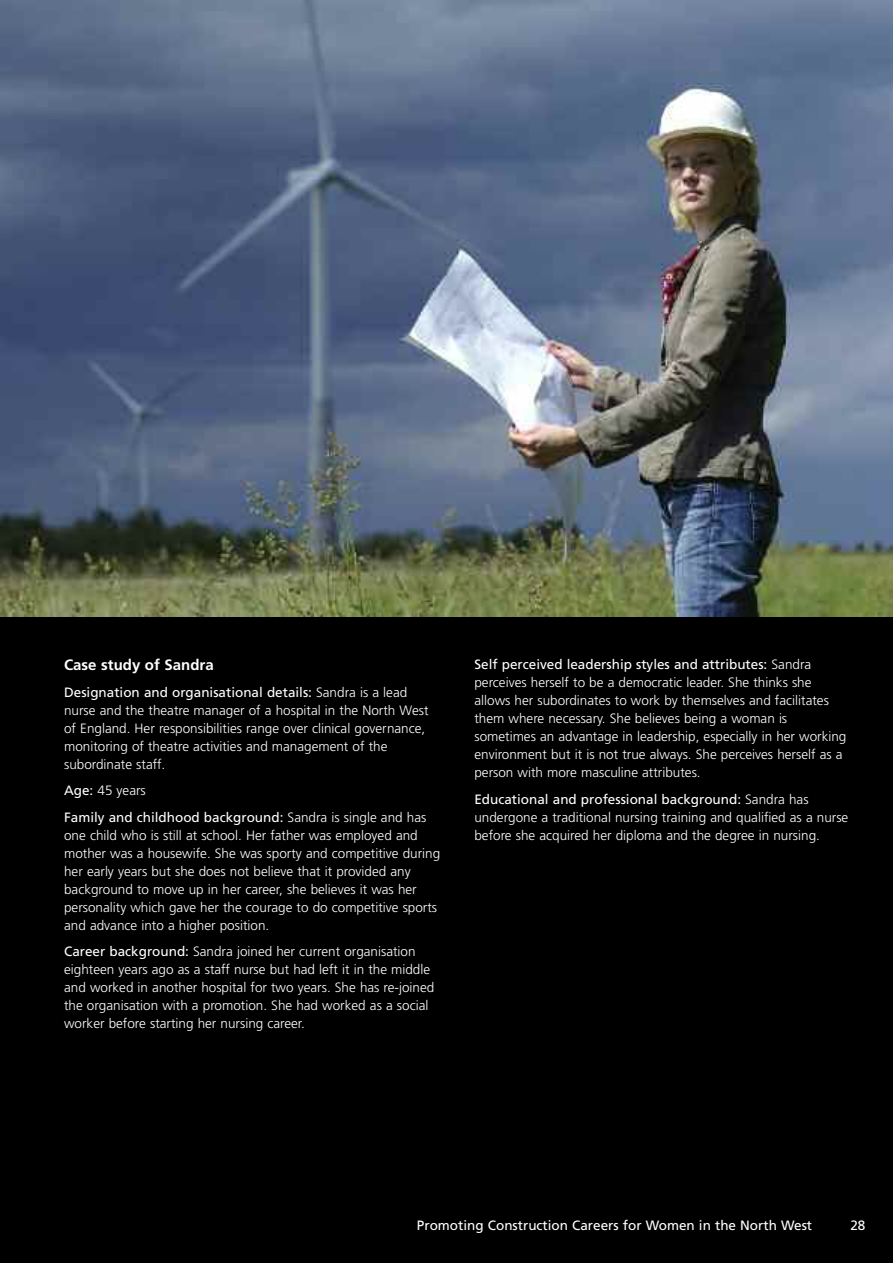
<style>
.page{position:relative;width:893px;height:1263px;background:#000}
.page>*{position:absolute;margin:0;border:0;box-sizing:border-box;transform-origin:0 0}
.t1{font:700 15px "Frutiger";color:#fff}
.t2{font:300 13.5px/18px "Frutiger";color:#fff}
.t3{font:13.5px/26.5px "Frutiger";color:#fff}
.s1{font-weight:400}
.s2{font-weight:300}
</style>
<div class="page">
<img style="left:0;top:0;width:893px;height:617px">
<p class="t1" style="left:64px;top:659px;width:151px">Case study of Sandra</p>
<p class="t2" style="left:64px;top:684px;width:366px"><span class="s1">Designation and organisational details:</span> Sandra is a lead nurse and the theatre manager of a hospital in the North West of England. Her responsibilities range over clinical governance, monitoring of theatre activities and management of the subordinate staff.</p>
<p class="t3" style="left:64px;top:778px;width:364px">Age: <span class="s2">45 years<br></span>Family and childhood background: <span class="s2">Sandra is single and has</span></p>
<p class="t2" style="left:64px;top:827px;width:378px">one child who is still at school. Her father was employed and mother was a housewife. She was sporty and competitive during her early years but she does not believe that it provided any background to move up in her career, she believes it was her personality which gave her the courage to do competitive sports and advance into a higher position.</p>
<p class="t2" style="left:64px;top:944px;width:372px"><span class="s1">Career background:</span> Sandra joined her current organisation eighteen years ago as a staff nurse but had left it in the middle and worked in another hospital for two years. She has re-joined the organisation with a promotion. She had worked as a social worker before starting her nursing career.</p>
<p class="t2" style="left:474px;top:657px;width:373px"><span class="s1">Self perceived leadership styles and attributes:</span> Sandra perceives herself to be a democratic leader. She thinks she allows her subordinates to work by themselves and facilitates them where necessary. She believes being a woman is sometimes an advantage in leadership, especially in her working environment but it is not true always. She perceives herself as a person with more masculine attributes.</p>
<p class="t2" style="left:474px;top:791px;width:375px"><span class="s1">Educational and professional background:</span> Sandra has undergone a traditional nursing training and qualified as a nurse before she acquired her diploma and the degree in nursing.</p>
<p class="t3" style="left:417px;top:1213px;width:397px">Promoting Construction Careers for Women in the North West</p>
<p class="t3" style="left:850px;top:1213px;width:17px">28</p>
</div>
